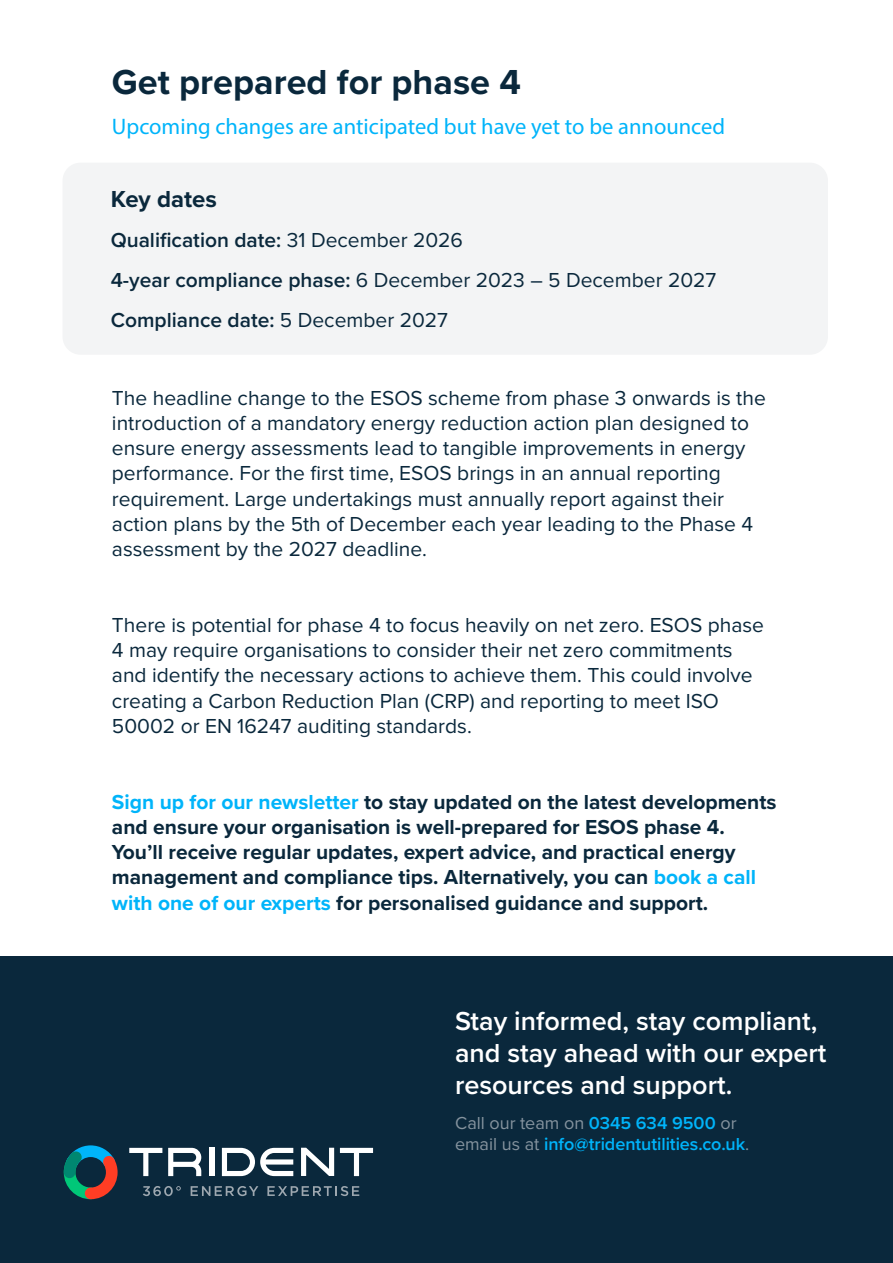
<style>
.page{position:relative;width:893px;height:1263px;background:#fff}
.page>*{position:absolute;margin:0;border:0;box-sizing:border-box;transform-origin:0 0}
.t1{font:700 36px "Proxima Nova";color:#0a283c}
.t2{font:600 27px/32.4px "Proxima Nova";color:#fff}
.t3{font:700 24px "Proxima Nova";color:#0a283c}
.t4{font:22.5px "Myriad Pro";color:#00b4fa}
.t5{font:21px/25.2px "Proxima Nova";color:#0a283c}
.t6{font:700 21px/25.2px "Proxima Nova";color:#0a283c}
.t7{font:600 21px/39.8px "Proxima Nova";color:#0a283c}
.t8{font:600 18px/21.6px "Proxima Nova";letter-spacing:-.005em;color:#00b4fa}
.s1{font-weight:400}
.s2{color:#00b4fa}
.s3{font-weight:400;color:#85939e}
</style>
<div class="page">
<div style="left:0;top:957px;width:893px;height:306px;background:#0a283c"></div>
<svg style="left:64px;top:1145px;width:54px;height:54px"></svg>
<svg style="left:222px;top:1148px;width:71px;height:28px"></svg>
<div style="left:209px;top:1148px;width:5px;height:28px;background:#fff"></div>
<svg style="left:301px;top:1148px;width:33px;height:28px"></svg>
<svg style="left:129px;top:1148px;width:33px;height:28px"></svg>
<svg style="left:340px;top:1148px;width:33px;height:28px"></svg>
<svg style="left:168px;top:1148px;width:33px;height:28px"></svg>
<svg style="left:143px;top:1186px;width:38px;height:10px"></svg>
<svg style="left:191px;top:1186px;width:67px;height:10px"></svg>
<svg style="left:267px;top:1186px;width:92px;height:10px"></svg>
<div style="left:63px;top:163px;width:765px;height:192px;background:#f3f4f5;border-radius:18px"></div>
<h1 class="t1" style="left:112px;top:56px;width:410px">Get prepared for phase 4</h1>
<p class="t4" style="left:112px;top:113px;width:615px">Upcoming changes are anticipated but have yet to be announced</p>
<p class="t3" style="left:111px;top:182px;width:108px">Key dates</p>
<p class="t7" style="left:111px;top:220px;width:607px">Qualification date: <span class="s1">31 December 2026<br></span>4-year compliance phase: <span class="s1">6 December 2023 – 5 December 2027<br></span>Compliance date: <span class="s1">5 December 2027</span></p>
<p class="t5" style="left:112px;top:385px;width:655px">The headline change to the ESOS scheme from phase 3 onwards is the introduction of a mandatory energy reduction action plan designed to ensure energy assessments lead to tangible improvements in energy performance. For the first time, ESOS brings in an annual reporting requirement. Large undertakings must annually report against their action plans by the 5th of December each year leading to the Phase 4 assessment by the 2027 deadline.</p>
<p class="t5" style="left:112px;top:613px;width:653px">There is potential for phase 4 to focus heavily on net zero. ESOS phase 4 may require organisations to consider their net zero commitments and identify the necessary actions to achieve them. This could involve creating a Carbon Reduction Plan (CRP) and reporting to meet ISO 50002 or EN 16247 auditing standards.</p>
<p class="t6" style="left:112px;top:789px;width:666px"><span class="s2">Sign up for our newsletter</span> to stay updated on the latest developments and ensure your organisation is well-prepared for ESOS phase 4.<br>You’ll receive regular updates, expert advice, and practical energy management and compliance tips. Alternatively, you can <span class="s2">book a call with one of our experts</span> for personalised guidance and support.</p>
<p class="t2" style="left:455px;top:1003px;width:373px">Stay informed, stay compliant, and stay ahead with our expert resources and support.</p>
<p class="t8" style="left:455px;top:1111px;width:296px"><span class="s3">Call our team on</span> 0345 634 9500 <span class="s3">or email us at</span> info@tridentutilities.co.uk<span class="s3">.</span></p>
</div>
